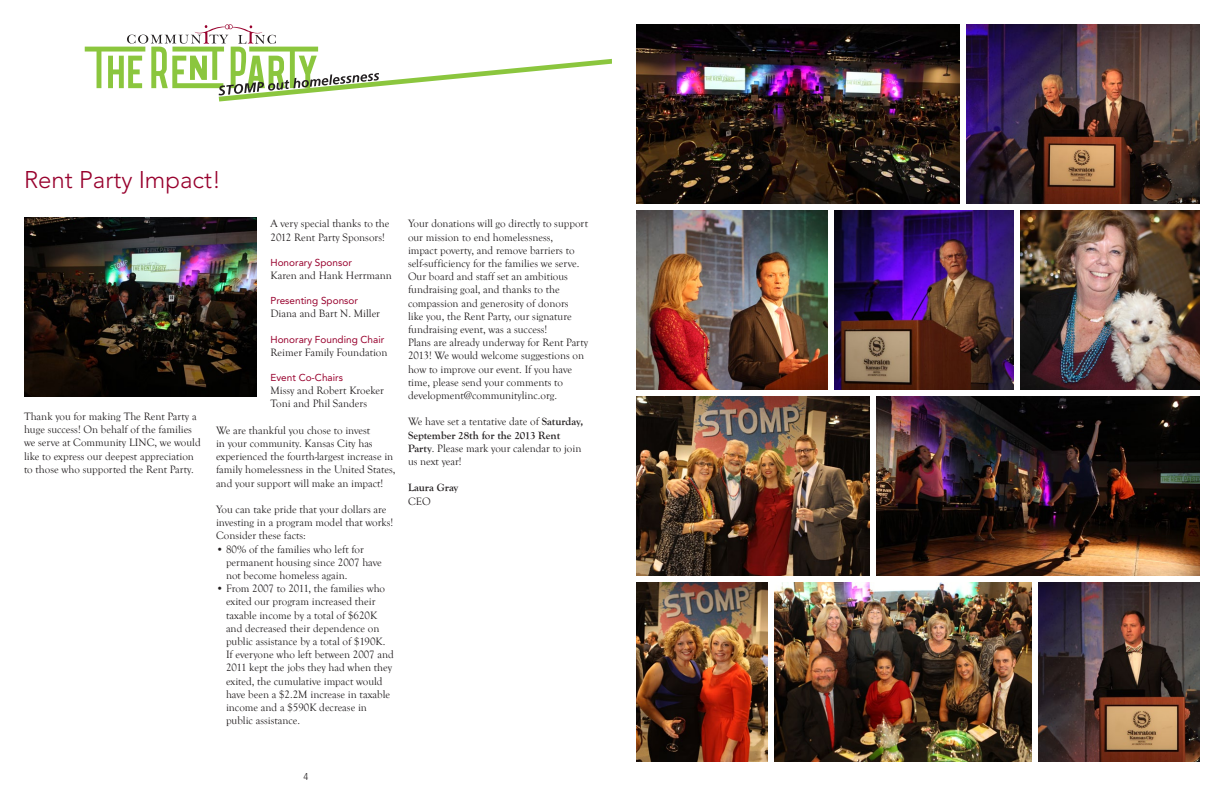
<style>
.page{position:relative;width:1224px;height:792px;background:#fff}
.page>*{position:absolute;margin:0;border:0;box-sizing:border-box;transform-origin:0 0}
.t1{font:300 24px "Avenir";color:#98012d}
.Body_Text{font:11px/13.2px "Goudy Old Style T";color:#231f20}
.Bulleted_List{font:11px/13.2px "Goudy Old Style T";color:#231f20}
.Body_Text-2{font:700 11px "Goudy Old Style T";color:#231f20}
.Body_Text-3{font:10px "Avenir";color:#98012d}
.t2{font:300 condensed 10px "Frutiger";color:#231f20}
.s1{font-weight:700}
</style>
<div class="page">
<svg style="left:85px;top:24px;width:527px;height:78px"></svg>
<img style="left:636px;top:24px;width:324px;height:180px">
<img style="left:966px;top:24px;width:234px;height:180px">
<img style="left:876px;top:397px;width:324px;height:179px">
<img style="left:636px;top:397px;width:234px;height:179px">
<img style="left:1020px;top:210px;width:180px;height:180px">
<img style="left:834px;top:210px;width:180px;height:180px">
<img style="left:636px;top:582px;width:132px;height:180px">
<img style="left:774px;top:582px;width:258px;height:180px">
<img style="left:1038px;top:582px;width:162px;height:180px">
<img style="left:636px;top:210px;width:192px;height:180px">
<img style="left:24px;top:218px;width:233px;height:179px">
<p class="t1" style="left:24px;top:165px;width:198px">Rent Party Impact!</p>
<p class="Body_Text" style="left:24px;top:410px;width:178px">Thank you for making The Rent Party a huge success! On behalf of the families we serve at Community LINC, we would like to express our deepest appreciation to those who supported the Rent Party.</p>
<p class="Body_Text" style="left:270px;top:217px;width:121px">A very special thanks to the<br>2012 Rent Party Sponsors!</p>
<p class="Body_Text-3" style="left:270px;top:257px;width:83px">Honorary Sponsor</p>
<p class="Body_Text" style="left:270px;top:269px;width:123px">Karen and Hank Herrmann</p>
<p class="Body_Text-3" style="left:270px;top:295px;width:89px">Presenting Sponsor</p>
<p class="Body_Text" style="left:270px;top:307px;width:111px">Diana and Bart N. Miller</p>
<p class="Body_Text-3" style="left:270px;top:333px;width:115px">Honorary Founding Chair</p>
<p class="Body_Text" style="left:270px;top:346px;width:119px">Reimer Family Foundation</p>
<p class="Body_Text-3" style="left:270px;top:372px;width:74px">Event Co-Chairs</p>
<p class="Body_Text" style="left:270px;top:384px;width:115px">Missy and Robert Kroeker</p>
<p class="Body_Text" style="left:270px;top:397px;width:98px">Toni and Phil Sanders</p>
<p class="Body_Text" style="left:216px;top:424px;width:181px">We are thankful you chose to invest<br>in your community. Kansas City has experienced the fourth-largest increase in family homelessness in the United States, and your support will make an impact!</p>
<p class="Body_Text" style="left:216px;top:503px;width:179px">You can take pride that your dollars are investing in a program model that works!</p>
<p class="Body_Text" style="left:216px;top:529px;width:91px">Consider these facts:</p>
<p class="Bulleted_List" style="left:226px;top:543px;width:157px;text-indent:-10px">• 80% of the families who left for permanent housing since 2007 have not become homeless again.</p>
<p class="Bulleted_List" style="left:226px;top:582px;width:169px;text-indent:-10px">• From 2007 to 2011, the families who exited our program increased their taxable income by a total of $620K and decreased their dependence on public assistance by a total of $190K.<br>If everyone who left between 2007 and 2011 kept the jobs they had when they exited, the cumulative impact would have been a $2.2M increase in taxable income and a $590K decrease in public assistance.</p>
<p class="Body_Text" style="left:408px;top:217px;width:181px">Your donations will go directly to support our mission to end homelessness,<br>impact poverty, and remove barriers to self-sufficiency for the families we serve.<br>Our board and staff set an ambitious fundraising goal, and thanks to the compassion and generosity of donors<br>like you, the Rent Party, our signature fundraising event, was a success!</p>
<p class="Body_Text" style="left:408px;top:336px;width:181px">Plans are already underway for Rent Party 2013! We would welcome suggestions on how to improve our event. If you have time, please send your comments to development@communitylinc.org.</p>
<p class="Body_Text" style="left:408px;top:415px;width:177px">We have set a tentative date of <span class="s1">Saturday,<br>September 28th for the 2013 Rent<br>Party</span>. Please mark your calendar to join us next year!</p>
<p class="Body_Text-2" style="left:408px;top:482px;width:52px">Laura Gray</p>
<p class="Body_Text" style="left:408px;top:495px;width:24px">CEO</p>
<p class="t2" style="left:304px;top:771px;width:6px">4</p>
</div>
